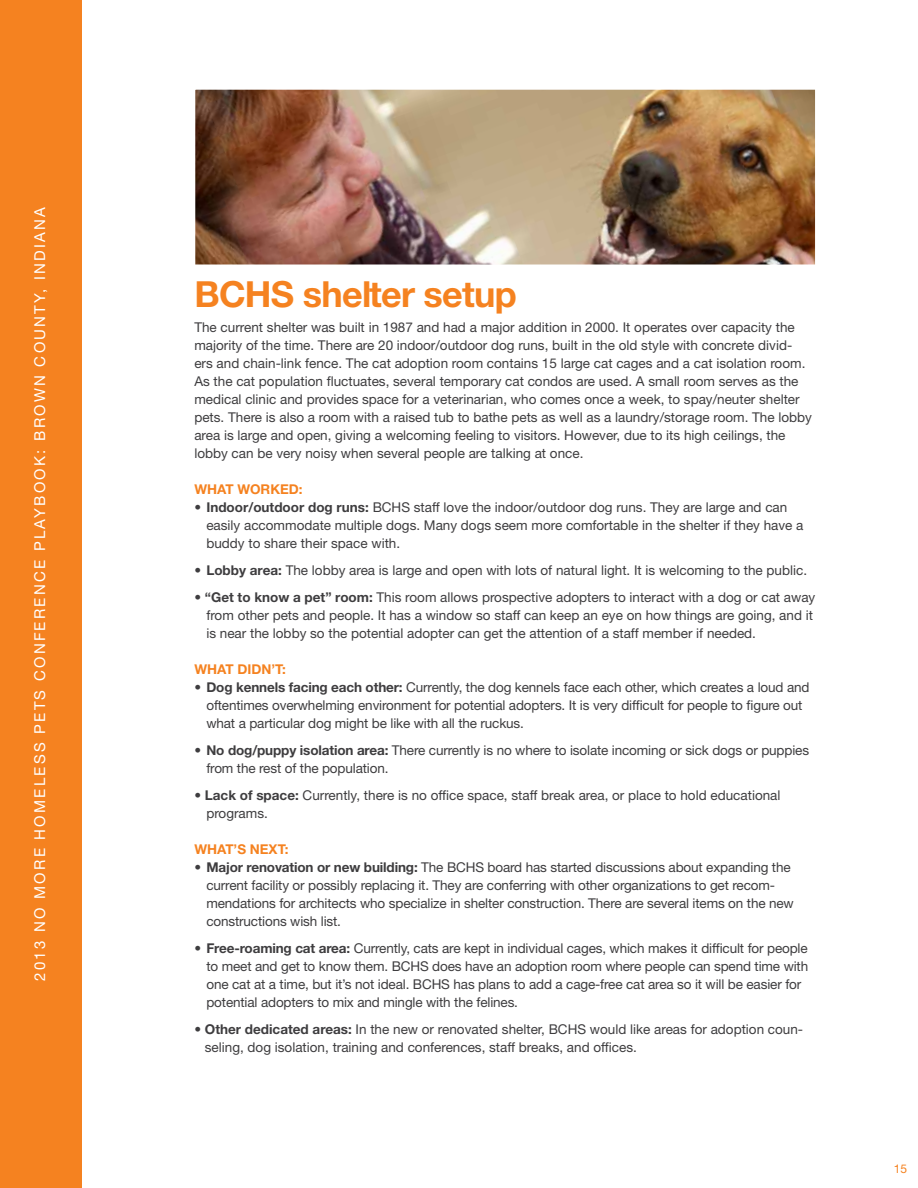
<style>
.page{position:relative;width:918px;height:1188px;background:#fff}
.page>*{position:absolute;margin:0;border:0;box-sizing:border-box;transform-origin:0 0}
.t1{font:700 36px "Helvetica Neue LT Std";letter-spacing:-.02em;color:#f58220}
.t2{font:15px "Helvetica Neue LT Std";letter-spacing:.15em;color:#fff}
.t3{font:13.5px/18px "Helvetica Neue LT Std";color:#3e3d3f}
.t4{font:700 13.5px "Helvetica Neue LT Std";color:#f58220}
.t5{font:12px "Helvetica Neue LT Std";color:#f58220}
.s1{font-weight:700}
</style>
<div class="page">
<div style="left:0;top:0;width:81px;height:1188px;background:#f58220"></div>
<img style="left:195px;top:90px;width:620px;height:175px">
<p class="t2" style="left:31px;top:981px;width:775px;rotate:-90deg">2013 No More Hom eless Pets Con ferenc e Playbook: Brown Coun ty, Indian a</p>
<h1 class="t1" style="left:194px;top:271px;width:324px">BCHS shelter setup</h1>
<p class="t3" style="left:194px;top:318px;width:619px">The current shelter was built in 1987 and had a major addition in 2000. It operates over capacity the majority of the time. There are 20 indoor/outdoor dog runs, built in the old style with concrete divid&shy;ers and chain-link fence. The cat adoption room contains 15 large cat cages and a cat isolation room.<br>As the cat population fluctuates, several temporary cat condos are used. A small room serves as the medical clinic and provides space for a veterinarian, who comes once a week, to spay/neuter shelter pets. There is also a room with a raised tub to bathe pets as well as a laundry/storage room. The lobby area is large and open, giving a welcoming feeling to visitors. However, due to its high ceilings, the lobby can be very noisy when several people are talking at once.</p>
<p class="t4" style="left:194px;top:481px;width:110px">What worked:</p>
<p class="t3" style="left:206px;top:498px;width:599px;text-indent:-12px">• <span class="s1">Indoor/outdoor dog runs:</span> BCHS staff love the indoor/outdoor dog runs. They are large and can easily accommodate multiple dogs. Many dogs seem more comfortable in the shelter if they have a buddy to share their space with.</p>
<p class="t3" style="left:194px;top:561px;width:614px">• <span class="s1">Lobby area:</span> The lobby area is large and open with lots of natural light. It is welcoming to the public.</p>
<p class="t3" style="left:206px;top:588px;width:611px;text-indent:-12px">• <span class="s1">“Get to know a pet” room:</span> This room allows prospective adopters to interact with a dog or cat away from other pets and people. It has a window so staff can keep an eye on how things are going, and it is near the lobby so the potential adopter can get the attention of a staff member if needed.</p>
<p class="t4" style="left:194px;top:661px;width:93px">What didn’t:</p>
<p class="t3" style="left:206px;top:678px;width:605px;text-indent:-12px">• <span class="s1">Dog kennels facing each other:</span> Currently, the dog kennels face each other, which creates a loud and oftentimes overwhelming environment for potential adopters. It is very difficult for people to figure out what a particular dog might be like with all the ruckus.</p>
<p class="t3" style="left:206px;top:741px;width:604px;text-indent:-12px">• <span class="s1">No dog/puppy isolation area:</span> There currently is no where to isolate incoming or sick dogs or puppies from the rest of the population.</p>
<p class="t3" style="left:206px;top:786px;width:576px;text-indent:-12px">• <span class="s1">Lack of space:</span> Currently, there is no office space, staff break area, or place to hold educational programs.</p>
<p class="t4" style="left:194px;top:841px;width:96px">What’s NEXT:</p>
<p class="t3" style="left:206px;top:858px;width:589px;text-indent:-12px">• <span class="s1">Major renovation or new building:</span> The BCHS board has started discussions about expanding the current facility or possibly replacing it. They are conferring with other organizations to get recom&shy;mendations for architects who specialize in shelter construction. There are several items on the new constructions wish list.</p>
<p class="t3" style="left:206px;top:939px;width:603px;text-indent:-12px">• <span class="s1">Free-roaming cat area:</span> Currently, cats are kept in individual cages, which makes it difficult for people to meet and get to know them. BCHS does have an adoption room where people can spend time with one cat at a time, but it’s not ideal. BCHS has plans to add a cage-free cat area so it will be easier for potential adopters to mix and mingle with the felines.</p>
<p class="t3" style="left:205px;top:1020px;width:600px;text-indent:-11px">• <span class="s1">Other dedicated areas:</span> In the new or renovated shelter, BCHS would like areas for adoption coun&shy;seling, dog isolation, training and conferences, staff breaks, and offices.</p>
<p class="t5" style="left:894px;top:1162px;width:15px">15</p>
</div>
